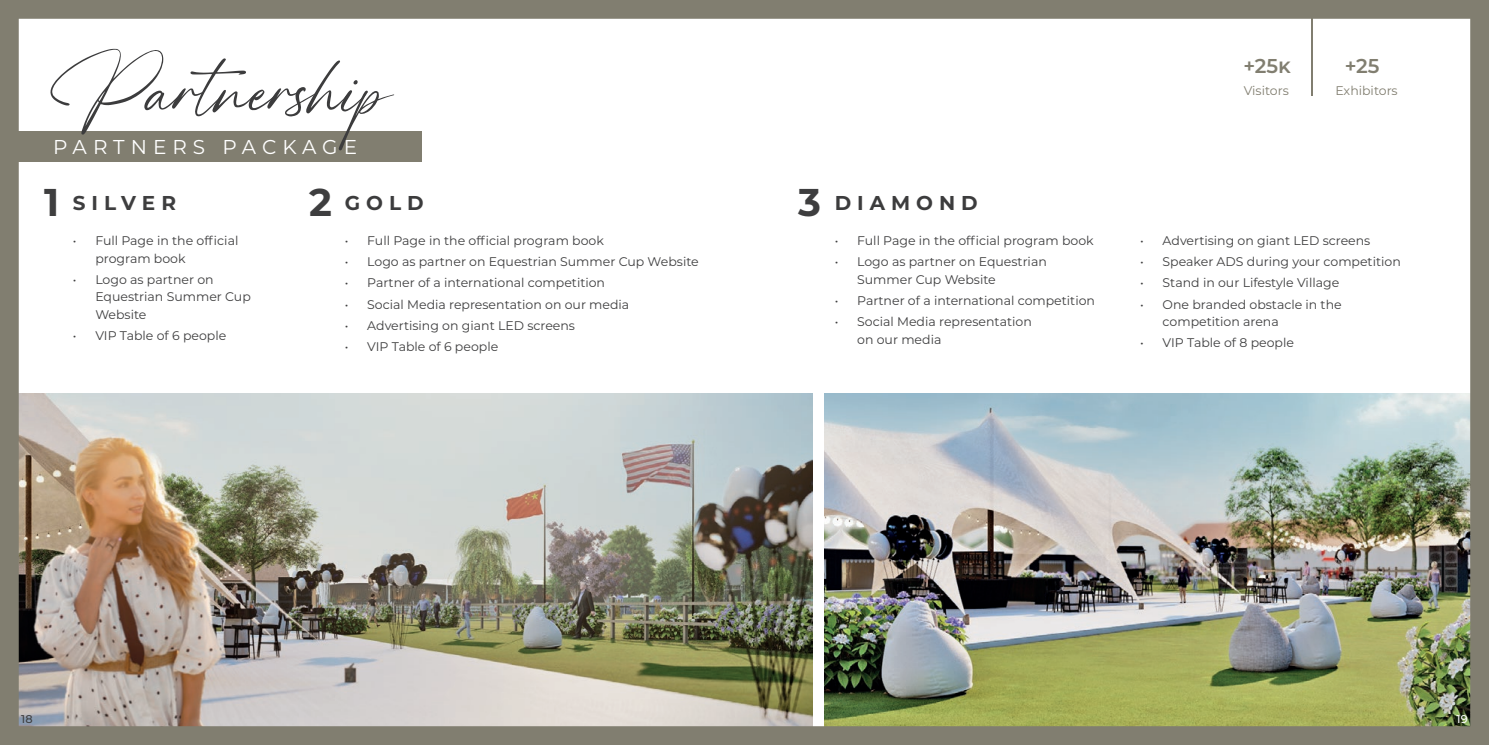
<style>
.page{position:relative;width:1489px;height:745px;background:#fff}
.page>*{position:absolute;margin:0;border:0;box-sizing:border-box;transform-origin:0 0}
.t1{font:107.25px "High Spirited";color:#3c3c3d}
.t2{font:20px "Montserrat";letter-spacing:.3em;color:#fff}
.t3{font:700 20px "Montserrat";letter-spacing:.3em;color:#3c3c3d}
.t4{font:600 20px "Montserrat";color:#817e70}
.t5{font:700 20px "Montserrat";letter-spacing:.3em;color:#3e3e3f}
.t6{font:12.5px/17.5px "Montserrat";color:#3e3e3f}
.t7{font:12.5px "Montserrat";color:#817e70}
.t8{font:500 11.25px "Montserrat";color:#3e3e3f}
.t9{font:500 11.25px "Montserrat";color:#fff}
.s1{font-size:38.62px}
.s2{font-size:38.62px;color:#3e3e3f}
</style>
<div class="page">
<img style="left:0;top:0;width:1488px;height:744px">
<h1 class="t1" style="left:46px;top:33px;width:346px">Partnership</h1>
<h2 class="t4" style="left:1243px;top:51px;width:49px">+25K</h2>
<h2 class="t4" style="left:1344px;top:51px;width:36px">+25</h2>
<p class="t7" style="left:1243px;top:82px;width:47px">Visitors</p>
<p class="t7" style="left:1335px;top:82px;width:64px">Exhibitors</p>
<h2 class="t2" style="left:53px;top:133px;width:305px">PARTNERS PACKAGE</h2>
<h2 class="t5" style="left:44px;top:188px;width:133px"><span class="s1">1</span> SILVER</h2>
<h2 class="t3" style="left:309px;top:188px;width:116px"><span class="s2">2</span> GOLD</h2>
<h2 class="t3" style="left:798px;top:188px;width:181px"><span class="s2">3</span> DIAMOND</h2>
<p class="t6" style="left:95px;top:231px;width:144px;text-indent:-23px">• Full Page in the official program book</p>
<p class="t6" style="left:95px;top:270px;width:157px;text-indent:-23px">• Logo as partner on<br>Equestrian Summer Cup<br>Website</p>
<p class="t6" style="left:73px;top:326px;width:155px">• VIP Table of 6 people</p>
<p class="t6" style="left:345px;top:231px;width:260px">• Full Page in the official program book</p>
<p class="t6" style="left:345px;top:252px;width:355px">• Logo as partner on Equestrian Summer Cup Website</p>
<p class="t6" style="left:345px;top:274px;width:262px">• Partner of a international competition</p>
<p class="t6" style="left:345px;top:295px;width:286px">• Social Media representation on our media</p>
<p class="t6" style="left:345px;top:316px;width:232px">• Advertising on giant LED screens</p>
<p class="t6" style="left:345px;top:337px;width:155px">• VIP Table of 6 people</p>
<p class="t6" style="left:834px;top:231px;width:260px">• Full Page in the official program book</p>
<p class="t6" style="left:857px;top:252px;width:191px;text-indent:-22px">• Logo as partner on Equestrian<br>Summer Cup Website</p>
<p class="t6" style="left:834px;top:291px;width:262px">• Partner of a international competition</p>
<p class="t6" style="left:857px;top:312px;width:176px;text-indent:-22px">• Social Media representation on our media</p>
<p class="t6" style="left:1140px;top:231px;width:232px">• Advertising on giant LED screens</p>
<p class="t6" style="left:1140px;top:252px;width:262px">• Speaker ADS during your competition</p>
<p class="t6" style="left:1140px;top:273px;width:201px">• Stand in our Lifestyle Village</p>
<p class="t6" style="left:1162px;top:295px;width:181px;text-indent:-22px">• One branded obstacle in the competition arena</p>
<p class="t6" style="left:1140px;top:333px;width:155px">• VIP Table of 8 people</p>
<p class="t8" style="left:21px;top:710px;width:13px">18</p>
<p class="t9" style="left:1456px;top:710px;width:13px">19</p>
</div>
